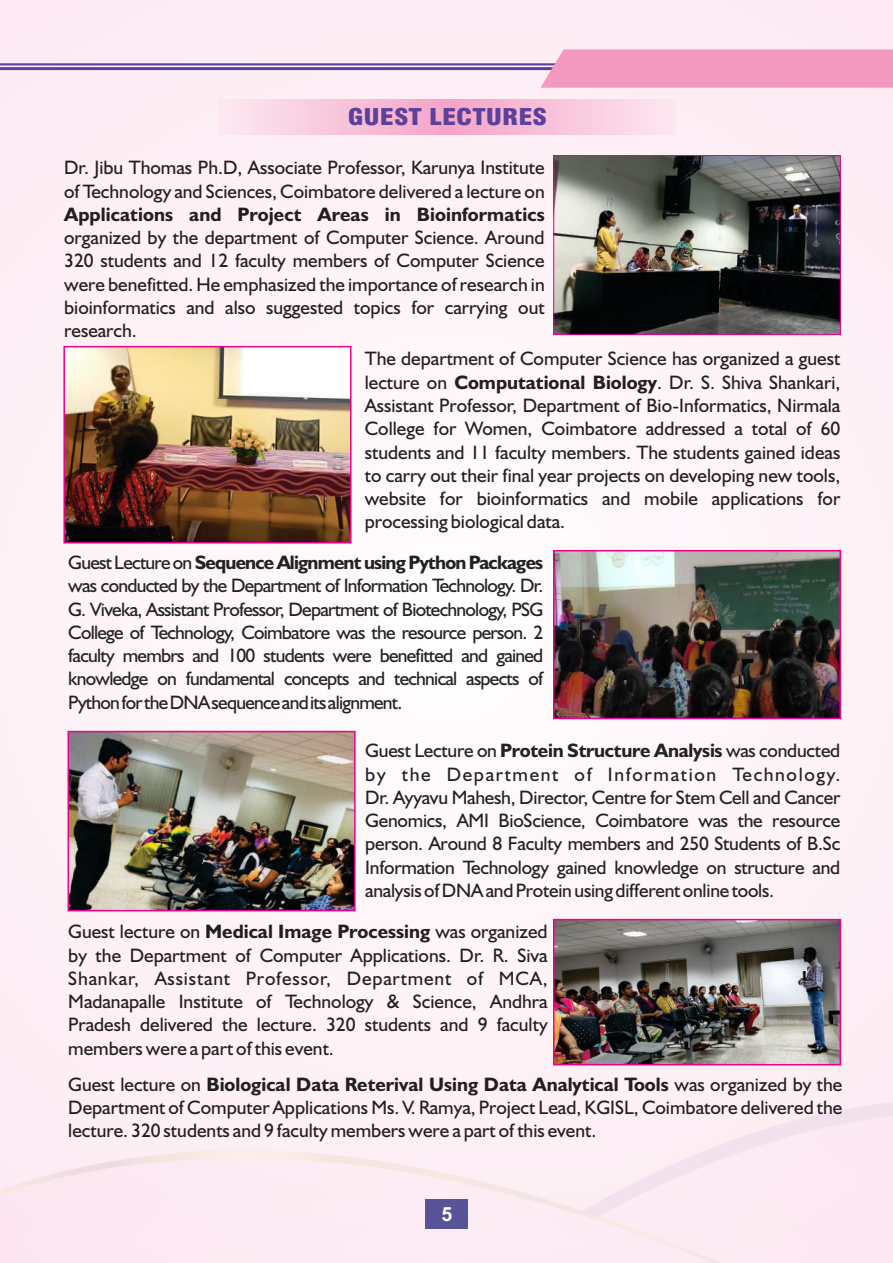
<style>
.page{position:relative;width:893px;height:1263px;background:#fef2f7}
.page>*{position:absolute;margin:0;border:0;box-sizing:border-box;transform-origin:0 0}
.t1{font:900 condensed 22.5px "Swiss 721 BT";color:#5b419a;scale:1.22 1}
.t2{font:19.5px/23.2px "Humanist 521 BT";color:#231f20;text-align:justify}
.t3{font:19.5px/23.2px "Humanist 521 BT";letter-spacing:-.015em;color:#222;text-align:justify}
.t4{font:700 19.5px "Humanist 521 BT";letter-spacing:.005em;color:#231f20}
.t5{font:700 19.5px "Arial";color:#fff}
.s1{font-weight:700}
</style>
<div class="page">
<img style="left:0;top:1102px;width:893px;height:161px">
<svg style="left:0;top:49px;width:893px;height:39px"></svg>
<svg style="left:224px;top:99px;width:450px;height:36px;background:#f8c5db"></svg>
<img style="left:556px;top:157px;width:282px;height:176px">
<div style="left:554px;top:155px;width:286px;height:180px;border:1px solid #ec008c"></div>
<img style="left:66px;top:349px;width:282px;height:191px">
<div style="left:63px;top:346px;width:288px;height:197px;border:2px solid #ec008c"></div>
<img style="left:71px;top:734px;width:282px;height:174px">
<div style="left:68px;top:731px;width:288px;height:180px;border:2px solid #ec008c"></div>
<img style="left:556px;top:922px;width:282px;height:140px">
<div style="left:553px;top:919px;width:288px;height:146px;border:2px solid #ec008c"></div>
<img style="left:556px;top:553px;width:282px;height:163px">
<div style="left:553px;top:550px;width:288px;height:169px;border:2px solid #ec008c"></div>
<div style="left:426px;top:1199px;width:42px;height:30px;background:#595498"></div>
<p class="t1" style="left:348px;top:108px;width:165px">GUEST LECTURES</p>
<p class="t2" style="left:64px;top:158px;width:482px">Dr. Jibu Thomas Ph.D, Associate Professor, Karunya Institute of Technology and Sciences, Coimbatore delivered a lecture on</p>
<p class="t4" style="left:64px;top:206px;width:482px">Applications and Project Areas in Bioinformatics</p>
<p class="t2" style="left:64px;top:227px;width:482px">organized by the department of Computer Science. Around 320 students and 12 faculty members of Computer Science were benefitted. He emphasized the importance of research in bioinformatics and also suggested topics for carrying out research.</p>
<p class="t2" style="left:365px;top:349px;width:477px">The department of Computer Science has organized a guest lecture on <span class="s1">Computational Biology</span>. Dr. S. Shiva Shankari, Assistant Professor, Department of Bio-Informatics, Nirmala College for Women, Coimbatore addressed a total of 60 students and 11 faculty members. The students gained ideas to carry out their final year projects on developing new tools, website for bioinformatics and mobile applications for processing biological data.</p>
<p class="t3" style="left:68px;top:552px;width:477px">Guest Lecture on <span class="s1">Sequence Alignment using Python Packages </span>was conducted by the Department of Information Technology. Dr.<br>G. Viveka, Assistant Professor, Department of Biotechnology, PSG College of Technology, Coimbatore was the resource person. 2 faculty membrs and 100 students were benefitted and gained knowledge on fundamental concepts and technical aspects of PythonfortheDNAsequenceanditsalignment.</p>
<p class="t3" style="left:365px;top:741px;width:477px">Guest Lecture on <span class="s1">Protein Structure Analysis</span> was conducted by the Department of Information Technology.<br>Dr. Ayyavu Mahesh, Director, Centre for Stem Cell and Cancer Genomics, AMI BioScience, Coimbatore was the resource person. Around 8 Faculty members and 250 Students of B.Sc Information Technology gained knowledge on structure and analysisofDNAandProtein usingdifferentonline tools.</p>
<p class="t2" style="left:68px;top:922px;width:481px">Guest lecture on <span class="s1">Medical Image Processing</span> was organized by the Department of Computer Applications. Dr. R. Siva Shankar, Assistant Professor, Department of MCA, Madanapalle Institute of Technology &amp; Science, Andhra Pradesh delivered the lecture. 320 students and 9 faculty members were a part of this event.</p>
<p class="t2" style="left:68px;top:1074px;width:776px">Guest lecture on <span class="s1">Biological Data Reterival Using Data Analytical Tools</span> was organized by the Department of Computer Applications Ms. V. Ramya, Project Lead, KGISL, Coimbatore delivered the lecture. 320 students and 9 faculty members were a part of this event.</p>
<p class="t5" style="left:441px;top:1207px;width:12px">5</p>
</div>
